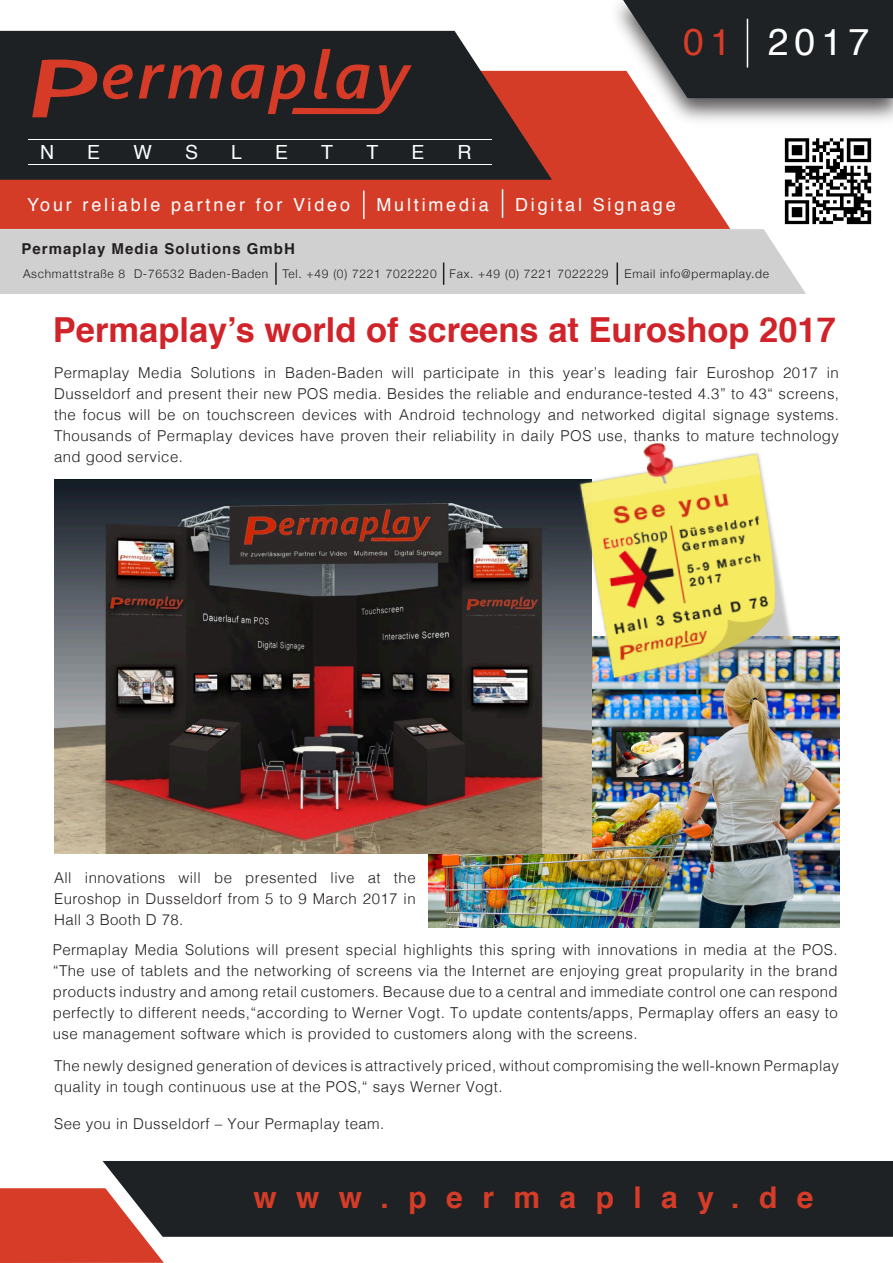
<style>
.page{position:relative;width:893px;height:1263px;background:#fff}
.page>*{position:absolute;margin:0;border:0;box-sizing:border-box;transform-origin:0 0}
.t1{font:37.5px "Helvetica";letter-spacing:.165em;color:#fff}
.t2{font:700 34.5px "Helvetica";color:#d1232a}
.t3{font:700 30px "Helvetica";letter-spacing:.65em;color:#d63c27}
.t4{font:19.5px "Helvetica";color:#fff}
.t5{font:18px "Helvetica";letter-spacing:.155em;color:#fff}
.t6{font:300 15px/21px "Helvetica";letter-spacing:.03em;color:#231f20;text-align:justify}
.t7{font:700 15px "Helvetica";letter-spacing:.065em;color:#231f20}
.t8{font:300 12px "Helvetica Neue";letter-spacing:.06em;color:#231f20}
.s1{color:#d63c27}
</style>
<div class="page">
<img style="left:600px;top:2px;width:293px;height:119px">
<svg style="left:623px;top:0;width:270px;height:98px;background:#2b2e31"></svg>
<div style="left:0;top:229px;width:806px;height:65px;background:#d0d0d1"></div>
<svg style="left:0;top:71px;width:730px;height:158px;background:#d3503f"></svg>
<div style="left:0;top:1188px;width:164px;height:75px;background:#d63c27"></div>
<div style="left:103px;top:1161px;width:790px;height:76px;background:#1e2225"></div>
<svg style="left:0;top:31px;width:552px;height:149px;background:#373031"></svg>
<svg style="left:32px;top:57px;width:101px;height:60px;background:#602a25"></svg>
<svg style="left:139px;top:62px;width:83px;height:36px;background:#672b25"></svg>
<svg style="left:229px;top:49px;width:183px;height:65px;background:#532824"></svg>
<hr style="left:28px;top:140px;width:464px;height:1px;background:#fff">
<hr style="left:28px;top:164px;width:464px;height:1px;background:#fff">
<hr style="left:747px;top:19px;width:1px;height:49px;background:#fff">
<svg style="left:363px;top:190px;width:1px;height:29px"></svg>
<svg style="left:502px;top:189px;width:1px;height:29px"></svg>
<img style="left:778px;top:138px;width:94px;height:93px">
<hr style="left:275px;top:263px;width:2px;height:22px;background:#231f20">
<svg style="left:443px;top:263px;width:1px;height:22px"></svg>
<hr style="left:616px;top:263px;width:2px;height:22px;background:#231f20">
<img style="left:428px;top:637px;width:411px;height:290px">
<img style="left:54px;top:479px;width:537px;height:375px">
<img style="left:554px;top:442px;width:267px;height:244px">
<p class="t1" style="left:683px;top:13px;width:188px"><span class="s1">01</span> 2017</p>
<p class="t4" style="left:40px;top:137px;width:16px">N</p>
<p class="t4" style="left:87px;top:137px;width:15px">E</p>
<p class="t4" style="left:133px;top:137px;width:20px">W</p>
<p class="t4" style="left:185px;top:137px;width:15px">S</p>
<p class="t4" style="left:231px;top:137px;width:12px">L</p>
<p class="t4" style="left:275px;top:137px;width:15px">E</p>
<p class="t4" style="left:321px;top:137px;width:13px">T</p>
<p class="t4" style="left:366px;top:137px;width:13px">T</p>
<p class="t4" style="left:411px;top:137px;width:15px">E</p>
<p class="t4" style="left:458px;top:137px;width:16px">R</p>
<p class="t5" style="left:27px;top:191px;width:324px">Your reliable partner for Video</p>
<p class="t5" style="left:376px;top:191px;width:114px">Multimedia</p>
<p class="t5" style="left:515px;top:191px;width:162px">Digital Signage</p>
<p class="t7" style="left:22px;top:236px;width:275px">Permaplay Media Solutions GmbH</p>
<p class="t8" style="left:23px;top:264px;width:587px">Aschmattstraße 8 D-76532 Baden-Baden Tel. +49 (0) 7221 7022220 Fax. +49 (0) 7221 7022229</p>
<p class="t8" style="left:625px;top:264px;width:146px">Email info@permaplay.de</p>
<p class="t2" style="left:53px;top:302px;width:784px">Permaplay’s world of screens at Euroshop 2017</p>
<p class="t6" style="left:54px;top:361px;width:786px">Permaplay Media Solutions in Baden-Baden will participate in this year’s leading fair Euroshop 2017 in Dusseldorf and present their new POS media. Besides the reliable and endurance-tested 4.3” to 43“ screens, the focus will be on touchscreen devices with Android technology and networked digital signage systems.<br>Thousands of Permaplay devices have proven their reliability in daily POS use, thanks to mature technology and good service.</p>
<p class="t6" style="left:54px;top:866px;width:363px">All innovations will be presented live at the Euroshop in Dusseldorf from 5 to 9 March 2017 in Hall 3 Booth D 78.</p>
<p class="t6" style="left:53px;top:938px;width:786px">Permaplay Media Solutions will present special highlights this spring with innovations in media at the POS. “The use of tablets and the networking of screens via the Internet are enjoying great propularity in the brand products industry and among retail customers. Because due to a central and immediate control one can respond perfectly to different needs,“according to Werner Vogt. To update contents/apps, Permaplay offers an easy to use management software which is provided to customers along with the screens.</p>
<p class="t6" style="left:54px;top:1054px;width:786px">The newly designed generation of devices is attractively priced, without compromising the well-known Permaplay quality in tough continuous use at the POS,“ says Werner Vogt.</p>
<p class="t6" style="left:54px;top:1112px;width:332px">See you in Dusseldorf – Your Permaplay team.</p>
<p class="t3" style="left:253px;top:1173px;width:562px">www.permaplay.de</p>
</div>
